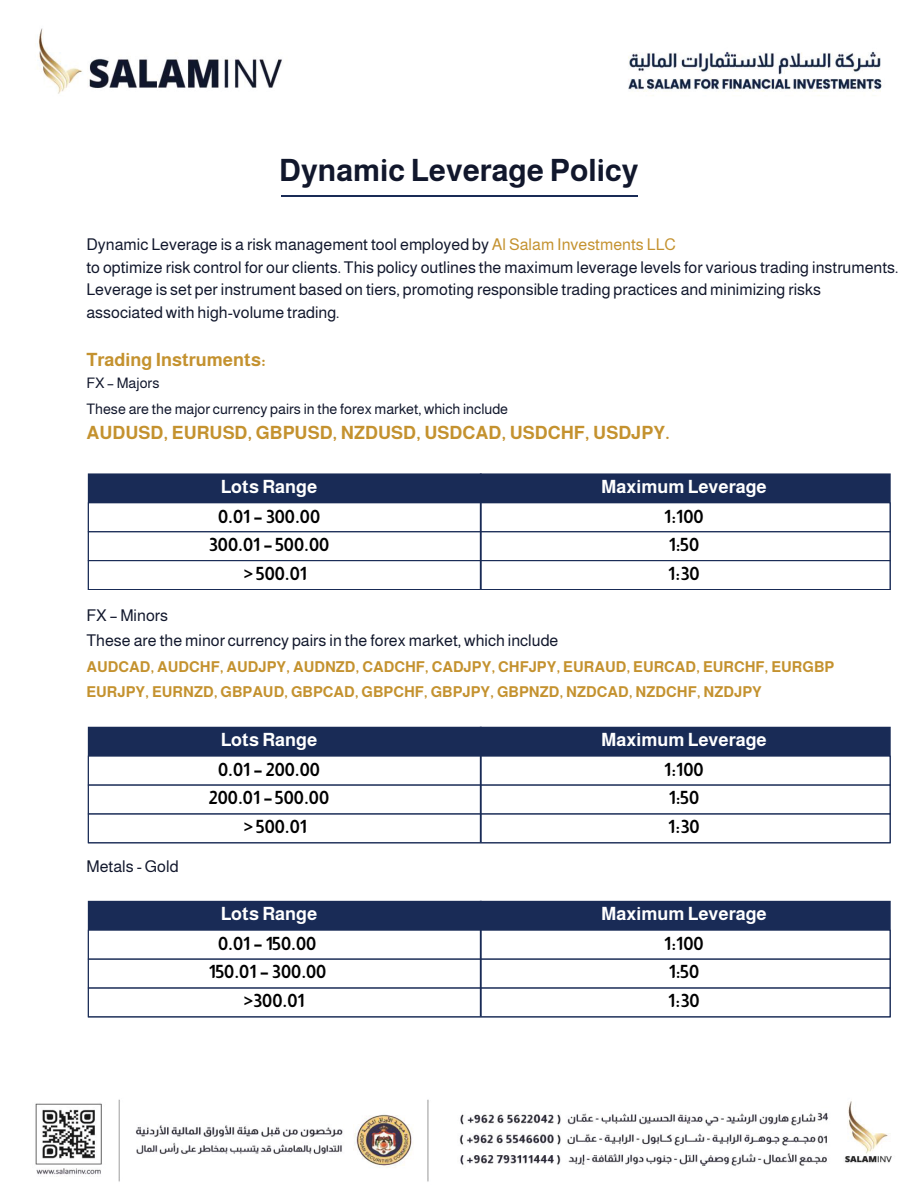
<style>
.page{position:relative;width:918px;height:1188px;background:#fff}
.page>*{position:absolute;margin:0;border:0;box-sizing:border-box;transform-origin:0 0}
.t1{font:700 30.75px "Almarai";color:#11172c}
.t2{font:700 18.3px/28.3px "Almarai";color:#000}
.t3{font:700 18.3px "Almarai";color:#fff}
.t4{font:700 18.3px "Almarai";color:#c4922f}
.t5{font:16.2px/22.4px "Almarai";color:#11172c}
.t6{font:700 15px/25.5px "Almarai";color:#c4922f}
.t7{font:14.55px/25.5px "Almarai";color:#11172c}
.s1{color:#c4922f}
</style>
<div class="page">
<img style="left:37px;top:28px;width:845px;height:68px">
<img style="left:35px;top:1099px;width:857px;height:83px">
<hr style="left:282px;top:195px;width:356px;height:2px;background:#192b56">
<div style="left:88px;top:474px;width:802px;height:29px;background:#192b56"></div>
<div style="left:88px;top:502px;width:803px;height:30px;border:1px solid #192b56"></div>
<div style="left:88px;top:531px;width:803px;height:30px;border:1px solid #192b56"></div>
<div style="left:88px;top:560px;width:803px;height:30px;border:1px solid #192b56"></div>
<div style="left:480px;top:474px;width:2px;height:115px;border:1px solid #192b56"></div>
<div style="left:88px;top:727px;width:802px;height:29px;background:#192b56"></div>
<div style="left:88px;top:785px;width:803px;height:29px;border:1px solid #192b56"></div>
<div style="left:88px;top:814px;width:803px;height:29px;border:1px solid #192b56"></div>
<div style="left:480px;top:727px;width:2px;height:115px;border:1px solid #192b56"></div>
<div style="left:88px;top:901px;width:802px;height:29px;background:#192b56"></div>
<div style="left:88px;top:959px;width:803px;height:29px;border:1px solid #192b56"></div>
<div style="left:88px;top:988px;width:803px;height:29px;border:1px solid #192b56"></div>
<div style="left:480px;top:901px;width:2px;height:115px;border:1px solid #192b56"></div>
<h1 class="t1" style="left:279px;top:147px;width:361px">Dynamic Leverage Policy</h1>
<p class="t5" style="left:86px;top:234px;width:814px">Dynamic Leverage is a risk management tool employed by <span class="s1">Al Salam Investments LLC<br></span>to optimize risk control for our clients. This policy outlines the maximum leverage levels for various trading instruments.<br>Leverage is set per instrument based on tiers, promoting responsible trading practices and minimizing risks associated with high-volume trading.</p>
<p class="t4" style="left:86px;top:346px;width:181px">Trading Instruments:</p>
<p class="t7" style="left:86px;top:370px;width:423px">FX – Majors<br>These are the major currency pairs in the forex market, which include</p>
<p class="t4" style="left:86px;top:419px;width:585px">AUDUSD, EURUSD, GBPUSD, NZDUSD, USDCAD, USDCHF, USDJPY.</p>
<p class="t3" style="left:221px;top:473px;width:98px">Lots Range</p>
<p class="t2" style="left:218px;top:503px;width:104px">0.01 – 300.00</p>
<p class="t2" style="left:209px;top:530px;width:122px">300.01 – 500.00</p>
<p class="t2" style="left:244px;top:560px;width:65px">&gt; 500.01</p>
<p class="t3" style="left:601px;top:473px;width:167px">Maximum Leverage</p>
<p class="t2" style="left:664px;top:503px;width:41px">1:100<br>1:50<br>1:30</p>
<p class="t5" style="left:86px;top:603px;width:473px;line-height:24.8px">FX – Minors<br>These are the minor currency pairs in the forex market, which include</p>
<p class="t6" style="left:86px;top:654px;width:749px">AUDCAD, AUDCHF, AUDJPY, AUDNZD, CADCHF, CADJPY, CHFJPY, EURAUD, EURCAD, EURCHF, EURGBP<br>EURJPY, EURNZD, GBPAUD, GBPCAD, GBPCHF, GBPJPY, GBPNZD, NZDCAD, NZDCHF, NZDJPY</p>
<p class="t5" style="left:86px;top:855px;width:94px">Metals - Gold</p>
<p class="t3" style="left:221px;top:726px;width:98px">Lots Range</p>
<p class="t2" style="left:209px;top:756px;width:122px;line-height:27.6px;text-align:center">0.01 – 200.00<br>200.01 – 500.00</p>
<p class="t2" style="left:244px;top:813px;width:65px">&gt; 500.01</p>
<p class="t3" style="left:221px;top:900px;width:98px">Lots Range</p>
<p class="t2" style="left:218px;top:930px;width:100px">0.01 – 150.00</p>
<p class="t2" style="left:209px;top:958px;width:119px">150.01 – 300.00</p>
<p class="t2" style="left:244px;top:987px;width:63px">&gt;300.01</p>
<p class="t3" style="left:601px;top:726px;width:167px">Maximum Leverage</p>
<p class="t2" style="left:664px;top:756px;width:41px">1:100<br>1:50<br>1:30</p>
<p class="t3" style="left:601px;top:900px;width:167px">Maximum Leverage</p>
<p class="t2" style="left:664px;top:930px;width:41px">1:100<br>1:50<br>1:30</p>
</div>
